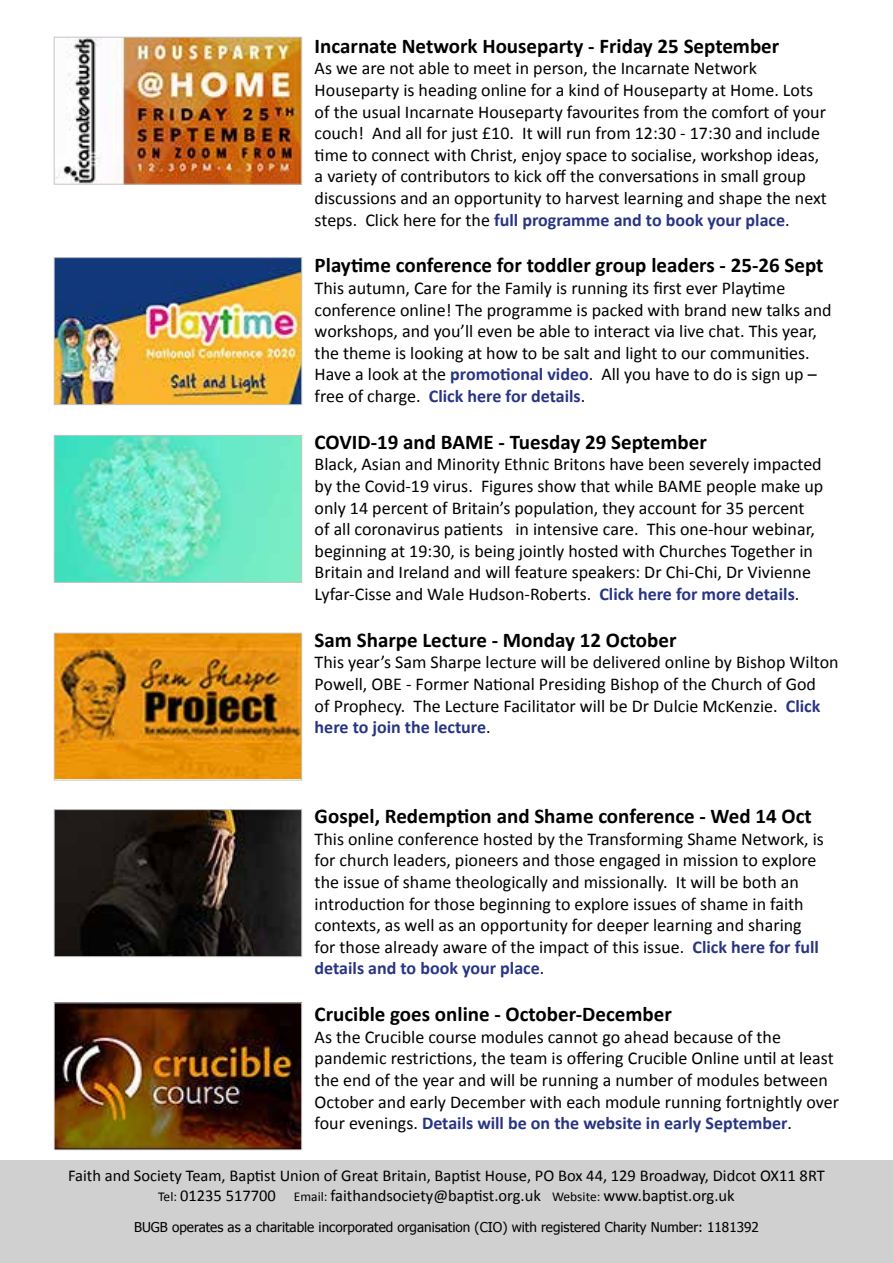
<style>
.page{position:relative;width:893px;height:1263px;background:#fff}
.page>*{position:absolute;margin:0;border:0;box-sizing:border-box;transform-origin:0 0}
.t1{font:700 21px "Calibri";color:#000}
.t2{font:18px/21.6px "Calibri";color:#000}
.t3{font:16.5px/19.8px "Calibri";color:#000;text-align:center}
.t4{font:13.5px "Tahoma";color:#000}
.s1{font-weight:700;color:#283583}
.s2{font-size:13.5px}
</style>
<div class="page">
<div style="left:0;top:1161px;width:893px;height:102px;background:#d0d0d0"></div>
<img style="left:56px;top:437px;width:244px;height:144px">
<div style="left:54px;top:435px;width:248px;height:148px;border:1px solid #c6c6c6"></div>
<img style="left:56px;top:259px;width:244px;height:144px">
<div style="left:54px;top:257px;width:248px;height:148px;border:1px solid #c6c6c6"></div>
<img style="left:56px;top:635px;width:244px;height:143px">
<div style="left:54px;top:633px;width:248px;height:147px;border:1px solid #c6c6c6"></div>
<img style="left:56px;top:811px;width:244px;height:144px">
<div style="left:54px;top:809px;width:248px;height:148px;border:1px solid #c6c6c6"></div>
<img style="left:56px;top:39px;width:244px;height:143px">
<div style="left:54px;top:37px;width:248px;height:147px;border:1px solid #c6c6c6"></div>
<img style="left:56px;top:1005px;width:244px;height:143px">
<p class="t1" style="left:315px;top:32px;width:466px">Incarnate Network Houseparty - Friday 25 September</p>
<p class="t2" style="left:315px;top:58px;width:514px">As we are not able to meet in person, the Incarnate Network Houseparty is heading online for a kind of Houseparty at Home. Lots of the usual Incarnate Houseparty favourites from the comfort of your couch! And all for just £10. It will run from 12:30 - 17:30 and include time to connect with Christ, enjoy space to socialise, workshop ideas, a variety of contributors to kick off the conversations in small group discussions and an opportunity to harvest learning and shape the next steps. Click here for the <span class="s1">full programme and to book your place</span>.</p>
<p class="t1" style="left:315px;top:252px;width:510px">Playtime conference for toddler group leaders - 25-26 Sept</p>
<p class="t2" style="left:315px;top:277px;width:518px">This autumn, Care for the Family is running its first ever Playtime conference online! The programme is packed with brand new talks and workshops, and you’ll even be able to interact via live chat. This year, the theme is looking at how to be salt and light to our communities.<br>Have a look at the <span class="s1">promotional video</span>. All you have to do is sign up – free of charge. <span class="s1">Click here for details</span>.</p>
<p class="t1" style="left:315px;top:428px;width:394px">COVID-19 and BAME - Tuesday 29 September</p>
<p class="t2" style="left:315px;top:454px;width:510px">Black, Asian and Minority Ethnic Britons have been severely impacted by the Covid-19 virus. Figures show that while BAME people make up only 14 percent of Britain’s population, they account for 35 percent of all coronavirus patients in intensive care. This one-hour webinar, beginning at 19:30, is being jointly hosted with Churches Together in Britain and Ireland and will feature speakers: Dr Chi-Chi, Dr Vivienne Lyfar-Cisse and Wale Hudson-Roberts. <span class="s1">Click here for more details</span>.</p>
<p class="t1" style="left:315px;top:626px;width:363px">Sam Sharpe Lecture - Monday 12 October</p>
<p class="t2" style="left:315px;top:652px;width:525px">This year’s Sam Sharpe lecture will be delivered online by Bishop Wilton Powell, OBE - Former National Presiding Bishop of the Church of God<br>of Prophecy. The Lecture Facilitator will be Dr Dulcie McKenzie. <span class="s1">Click here to join the lecture</span>.</p>
<p class="t1" style="left:315px;top:803px;width:499px">Gospel, Redemption and Shame conference - Wed 14 Oct</p>
<p class="t2" style="left:315px;top:828px;width:511px">This online conference hosted by the Transforming Shame Network, is for church leaders, pioneers and those engaged in mission to explore the issue of shame theologically and missionally. It will be both an introduction for those beginning to explore issues of shame in faith contexts, as well as an opportunity for deeper learning and sharing for those already aware of the impact of this issue. <span class="s1">Click here for full details and to book your place</span>.</p>
<p class="t1" style="left:315px;top:1001px;width:359px">Crucible goes online - October-December</p>
<p class="t2" style="left:315px;top:1026px;width:526px">As the Crucible course modules cannot go ahead because of the pandemic restrictions, the team is offering Crucible Online until at least the end of the year and will be running a number of modules between October and early December with each module running fortnightly over four evenings. <span class="s1">Details will be on the website in early September</span>.</p>
<p class="t3" style="left:68px;top:1166px;width:758px">Faith and Society Team, Baptist Union of Great Britain, Baptist House, PO Box 44, 129 Broadway, Didcot OX11 8RT<br><span class="s2">Tel:</span> 01235 517700 <span class="s2">Email:</span> faithandsociety@baptist.org.uk <span class="s2">Website:</span> www.baptist.org.uk</p>
<p class="t4" style="left:134px;top:1218px;width:626px">BUGB operates as a charitable incorporated organisation (CIO) with registered Charity Number: 1181392</p>
</div>
